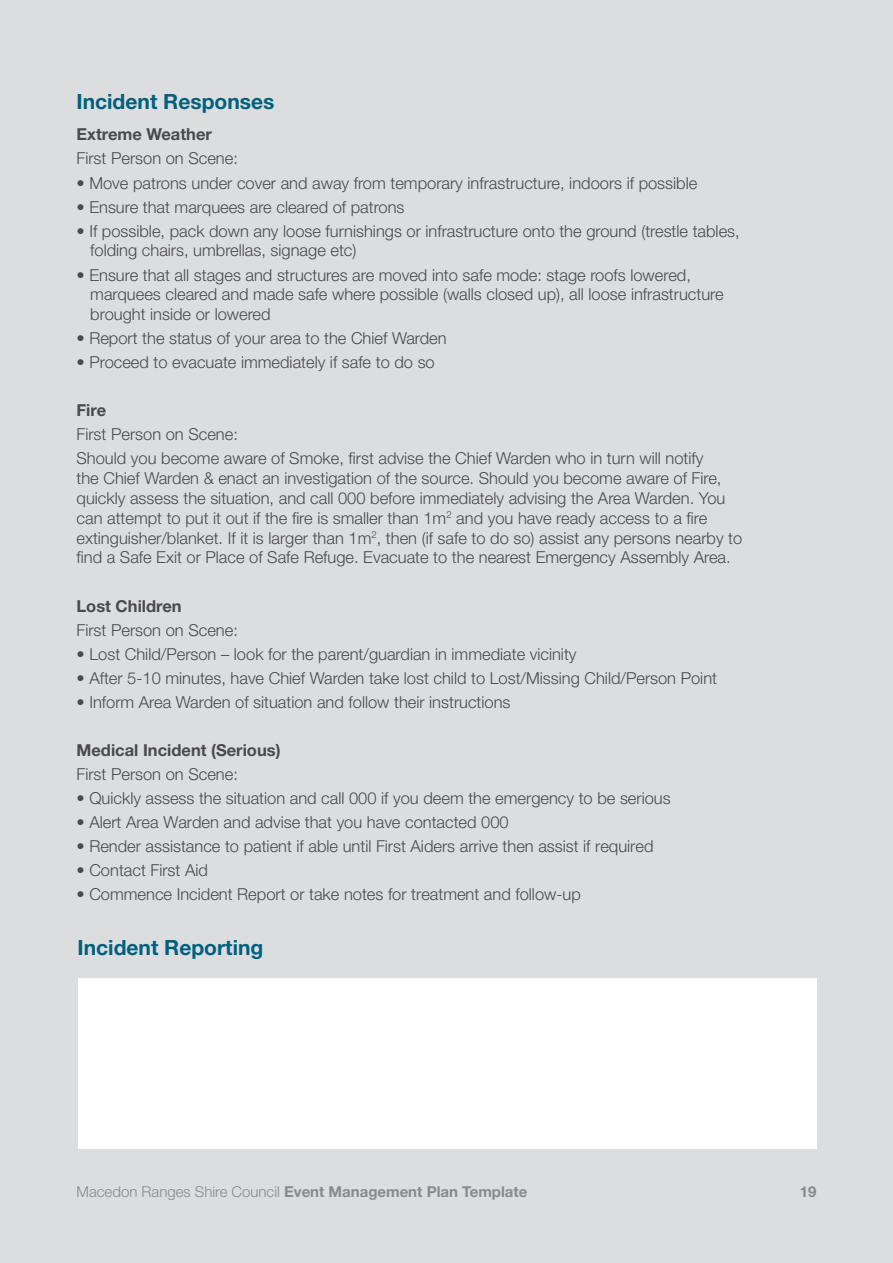
<style>
.page{position:relative;width:893px;height:1263px;background:#dcddde}
.page>*{position:absolute;margin:0;border:0;box-sizing:border-box;transform-origin:0 0}
.CEG-Heading_3{font:700 21px "Helvetica Neue LT Std";color:#00607d}
.CEG-Paragraph{font:300 16.5px/19.8px "Helvetica Neue LT Std";color:#4a4a4d}
.CEG-Paragraph-2{font:700 16.5px "Helvetica Neue LT Std";color:#4a4a4d}
.t1{font:700 15px "Helvetica Neue LT Std";color:#888a8d}
.s1{font-weight:300}
</style>
<div class="page">
<div style="left:78px;top:978px;width:738px;height:170px;background:#fff"></div>
<h3 class="CEG-Heading_3" style="left:77px;top:88px;width:199px">Incident Responses</h3>
<p class="CEG-Paragraph-2" style="left:77px;top:124px;width:137px">Extreme Weather</p>
<p class="CEG-Paragraph" style="left:77px;top:148px;width:163px">First Person on Scene:</p>
<p class="CEG-Paragraph" style="left:77px;top:172px;width:622px">• Move patrons under cover and away from temporary infrastructure, indoors if possible</p>
<p class="CEG-Paragraph" style="left:77px;top:196px;width:330px">• Ensure that marquees are cleared of patrons</p>
<p class="CEG-Paragraph" style="left:90px;top:221px;width:651px;text-indent:-14px">• If possible, pack down any loose furnishings or infrastructure onto the ground (trestle tables, folding chairs, umbrellas, signage etc)</p>
<p class="CEG-Paragraph" style="left:90px;top:264px;width:635px;text-indent:-14px">• Ensure that all stages and structures are moved into safe mode: stage roofs lowered, marquees cleared and made safe where possible (walls closed up), all loose infrastructure brought inside or lowered</p>
<p class="CEG-Paragraph" style="left:77px;top:328px;width:372px">• Report the status of your area to the Chief Warden</p>
<p class="CEG-Paragraph" style="left:77px;top:352px;width:360px">• Proceed to evacuate immediately if safe to do so</p>
<p class="CEG-Paragraph-2" style="left:77px;top:400px;width:31px">Fire</p>
<p class="CEG-Paragraph" style="left:77px;top:424px;width:163px">First Person on Scene:</p>
<p class="CEG-Paragraph" style="left:77px;top:448px;width:667px">Should you become aware of Smoke, first advise the Chief Warden who in turn will notify<br>the Chief Warden &amp; enact an investigation of the source. Should you become aware of Fire, quickly assess the situation, and call 000 before immediately advising the Area Warden. You can attempt to put it out if the fire is smaller than 1m<sup>2</sup> and you have ready access to a fire extinguisher/blanket. If it is larger than 1m<sup>2</sup>, then (if safe to do so) assist any persons nearby to find a Safe Exit or Place of Safe Refuge. Evacuate to the nearest Emergency Assembly Area.</p>
<p class="CEG-Paragraph-2" style="left:77px;top:595px;width:107px">Lost Children</p>
<p class="CEG-Paragraph" style="left:77px;top:619px;width:163px">First Person on Scene:</p>
<p class="CEG-Paragraph" style="left:77px;top:643px;width:501px">• Lost Child/Person – look for the parent/guardian in immediate vicinity</p>
<p class="CEG-Paragraph" style="left:77px;top:668px;width:642px">• After 5-10 minutes, have Chief Warden take lost child to Lost/Missing Child/Person Point</p>
<p class="CEG-Paragraph" style="left:77px;top:692px;width:435px">• Inform Area Warden of situation and follow their instructions</p>
<p class="CEG-Paragraph-2" style="left:77px;top:740px;width:206px">Medical Incident (Serious)</p>
<p class="CEG-Paragraph" style="left:77px;top:764px;width:163px">First Person on Scene:</p>
<p class="CEG-Paragraph" style="left:77px;top:788px;width:596px">• Quickly assess the situation and call 000 if you deem the emergency to be serious</p>
<p class="CEG-Paragraph" style="left:77px;top:812px;width:434px">• Alert Area Warden and advise that you have contacted 000</p>
<p class="CEG-Paragraph" style="left:77px;top:836px;width:578px">• Render assistance to patient if able until First Aiders arrive then assist if required</p>
<p class="CEG-Paragraph" style="left:77px;top:860px;width:133px">• Contact First Aid</p>
<p class="CEG-Paragraph" style="left:77px;top:884px;width:506px">• Commence Incident Report or take notes for treatment and follow-up</p>
<h3 class="CEG-Heading_3" style="left:78px;top:934px;width:187px">Incident Reporting</h3>
<p class="t1" style="left:77px;top:1182px;width:452px"><span class="s1">Macedon Ranges Shire Council</span> Event Management Plan Template</p>
<p class="t1" style="left:800px;top:1182px;width:18px">19</p>
</div>
